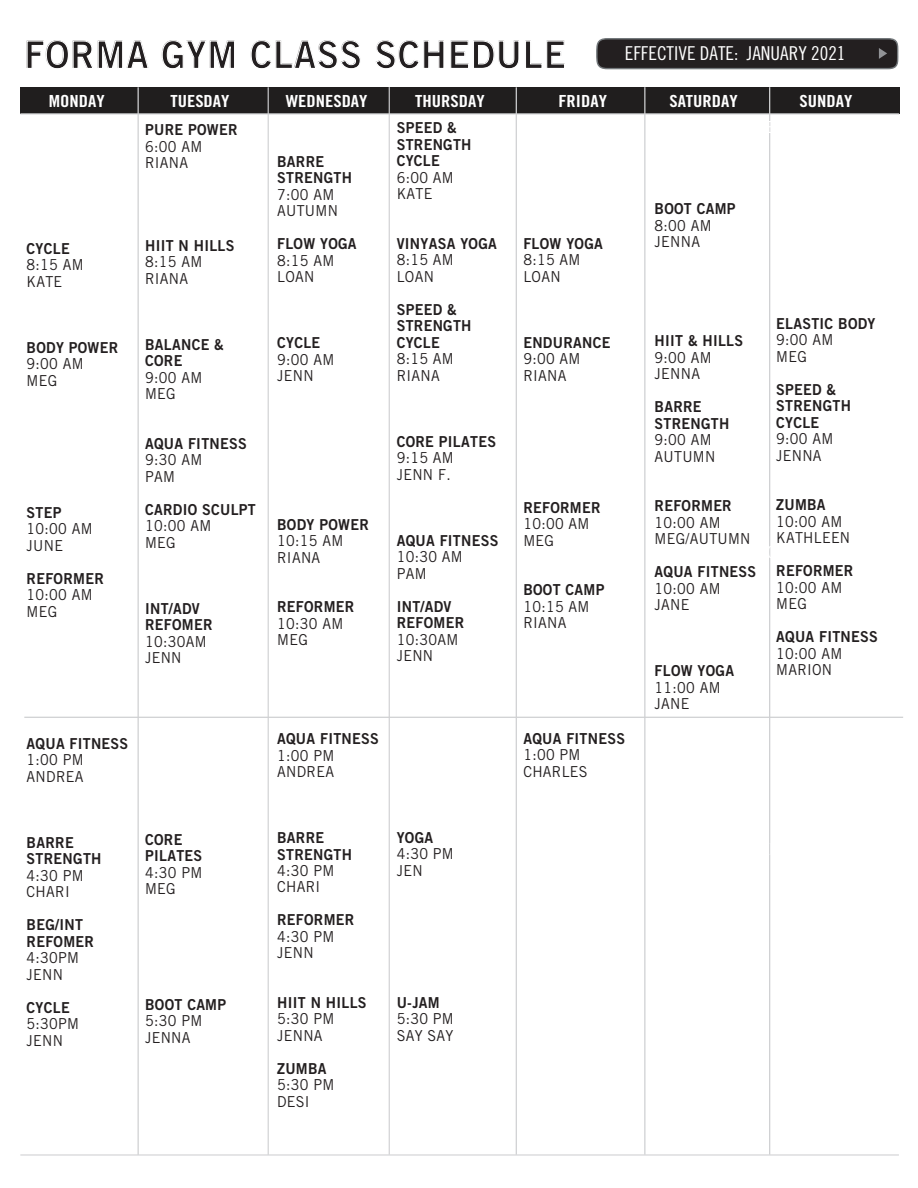
<style>
.page{position:relative;width:918px;height:1188px;background:#fff}
.page>*{position:absolute;margin:0;border:0;box-sizing:border-box;transform-origin:0 0}
.t1{font:37.8px "Trade Gothic Bold Two";letter-spacing:.02em;color:#231f20;scale:.96 1}
.t2{font:19.2px "Trade Gothic Cond Eighteen";color:#fff}
.t3{font:16.65px "Trade Gothic Bold Cond Twenty";color:#fff;scale:1.12 1}
.t4{font:15.15px/16.5px "Trade Gothic";letter-spacing:.02em;color:#231f20;scale:.94 1}
.t5{font:15.15px/16.5px "Trade Gothic Bold Two";letter-spacing:.02em;color:#231f20;scale:.94 1}
</style>
<div class="page">
<div style="left:20px;top:87px;width:879px;height:26px;background:#201e1e"></div>
<hr style="left:20px;top:113px;width:879px;height:2px;background:#cfd0d2">
<hr style="left:644px;top:87px;width:1px;height:1068px;background:#cfd0d2">
<hr style="left:769px;top:87px;width:1px;height:1068px;background:#cfd0d2">
<hr style="left:389px;top:87px;width:1px;height:1068px;background:#cfd0d2">
<hr style="left:268px;top:87px;width:1px;height:1068px;background:#cfd0d2">
<hr style="left:20px;top:1154px;width:879px;height:2px;background:#cfd0d2">
<div style="left:663px;top:843px;width:13px;height:13px;border:1px solid #fff;border-radius:50%"></div>
<div style="left:665px;top:545px;width:14px;height:14px;border:1px solid #fff;border-radius:50%"></div>
<svg style="left:672px;top:546px;width:6px;height:12px"></svg>
<hr style="left:516px;top:87px;width:1px;height:1068px;background:#cfd0d2">
<hr style="left:138px;top:87px;width:1px;height:1068px;background:#cfd0d2">
<hr style="left:24px;top:717px;width:879px;height:1px;background:#cfd0d2">
<svg style="left:596px;top:38px;width:303px;height:32px;background:#322f30"></svg>
<h1 class="t1" style="left:24px;top:31px;width:566px">FORMA GYM CLASS SCHEDULE</h1>
<p class="t2" style="left:625px;top:42px;width:222px">EFFECTIVE DATE: JANUARY 2021</p>
<p class="t3" style="left:49px;top:91px;width:51px">MONDAY</p>
<p class="t3" style="left:171px;top:91px;width:54px">TUESDAY</p>
<p class="t3" style="left:286px;top:91px;width:75px">WEDNESDAY</p>
<p class="t3" style="left:415px;top:91px;width:63px">THURSDAY</p>
<p class="t3" style="left:558px;top:91px;width:45px">FRIDAY</p>
<p class="t3" style="left:669px;top:91px;width:63px">SATURDAY</p>
<p class="t3" style="left:800px;top:91px;width:49px">SUNDAY</p>
<p class="t5" style="left:27px;top:240px;width:47px">CYCLE</p>
<p class="t4" style="left:27px;top:257px;width:62px">8:15 AM<br>KATE</p>
<p class="t5" style="left:27px;top:339px;width:99px">BODY POWER</p>
<p class="t4" style="left:27px;top:356px;width:62px">9:00 AM<br>MEG</p>
<p class="t5" style="left:27px;top:504px;width:39px">STEP</p>
<p class="t4" style="left:27px;top:520px;width:72px">10:00 AM<br>JUNE</p>
<p class="t5" style="left:27px;top:570px;width:84px">REFORMER</p>
<p class="t4" style="left:27px;top:586px;width:72px">10:00 AM<br>MEG</p>
<p class="t5" style="left:145px;top:121px;width:100px">PURE POWER</p>
<p class="t4" style="left:145px;top:138px;width:62px">6:00 AM<br>RIANA</p>
<p class="t5" style="left:145px;top:237px;width:97px">HIIT N HILLS</p>
<p class="t4" style="left:145px;top:253px;width:62px">8:15 AM<br>RIANA</p>
<p class="t5" style="left:145px;top:336px;width:85px">BALANCE &amp;<br>CORE</p>
<p class="t4" style="left:145px;top:369px;width:62px">9:00 AM<br>MEG</p>
<p class="t5" style="left:145px;top:435px;width:110px">AQUA FITNESS</p>
<p class="t4" style="left:145px;top:451px;width:62px">9:30 AM<br>PAM</p>
<p class="t5" style="left:145px;top:501px;width:119px">CARDIO SCULPT</p>
<p class="t4" style="left:145px;top:517px;width:72px">10:00 AM<br>MEG</p>
<p class="t5" style="left:145px;top:600px;width:73px">INT/ADV<br>REFOMER</p>
<p class="t4" style="left:145px;top:633px;width:67px">10:30AM<br>JENN</p>
<p class="t5" style="left:277px;top:153px;width:81px">BARRE<br>STRENGTH</p>
<p class="t4" style="left:277px;top:186px;width:66px">7:00 AM<br>AUTUMN</p>
<p class="t5" style="left:277px;top:235px;width:86px">FLOW YOGA</p>
<p class="t4" style="left:277px;top:252px;width:62px">8:15 AM<br>LOAN</p>
<p class="t5" style="left:277px;top:334px;width:47px">CYCLE</p>
<p class="t4" style="left:277px;top:351px;width:62px">9:00 AM<br>JENN</p>
<p class="t5" style="left:277px;top:516px;width:99px">BODY POWER</p>
<p class="t4" style="left:277px;top:532px;width:72px">10:15 AM<br>RIANA</p>
<p class="t5" style="left:277px;top:598px;width:84px">REFORMER</p>
<p class="t4" style="left:277px;top:615px;width:72px">10:30 AM<br>MEG</p>
<p class="t5" style="left:397px;top:120px;width:81px">SPEED &amp;<br>STRENGTH<br>CYCLE</p>
<p class="t4" style="left:397px;top:169px;width:62px">6:00 AM<br>KATE</p>
<p class="t5" style="left:397px;top:235px;width:108px">VINYASA YOGA</p>
<p class="t4" style="left:397px;top:252px;width:62px">8:15 AM<br>LOAN</p>
<p class="t5" style="left:397px;top:301px;width:81px">SPEED &amp;<br>STRENGTH<br>CYCLE</p>
<p class="t4" style="left:397px;top:351px;width:62px">8:15 AM<br>RIANA</p>
<p class="t5" style="left:397px;top:433px;width:107px">CORE PILATES</p>
<p class="t4" style="left:397px;top:450px;width:62px">9:15 AM<br>JENN F.</p>
<p class="t5" style="left:397px;top:532px;width:110px">AQUA FITNESS</p>
<p class="t4" style="left:397px;top:549px;width:72px">10:30 AM<br>PAM</p>
<p class="t5" style="left:397px;top:598px;width:73px">INT/ADV<br>REFOMER</p>
<p class="t4" style="left:397px;top:631px;width:67px">10:30AM<br>JENN</p>
<p class="t5" style="left:523px;top:235px;width:86px">FLOW YOGA</p>
<p class="t4" style="left:523px;top:251px;width:62px">8:15 AM<br>LOAN</p>
<p class="t5" style="left:523px;top:334px;width:94px">ENDURANCE</p>
<p class="t4" style="left:523px;top:350px;width:62px">9:00 AM<br>RIANA</p>
<p class="t5" style="left:523px;top:499px;width:84px">REFORMER</p>
<p class="t4" style="left:523px;top:515px;width:72px">10:00 AM<br>MEG</p>
<p class="t5" style="left:523px;top:581px;width:88px">BOOT CAMP</p>
<p class="t4" style="left:523px;top:598px;width:72px">10:15 AM<br>RIANA</p>
<p class="t5" style="left:27px;top:735px;width:110px">AQUA FITNESS</p>
<p class="t4" style="left:27px;top:751px;width:62px">1:00 PM<br>ANDREA</p>
<p class="t5" style="left:27px;top:834px;width:81px">BARRE<br>STRENGTH</p>
<p class="t4" style="left:27px;top:867px;width:62px">4:30 PM<br>CHARI</p>
<p class="t5" style="left:27px;top:916px;width:73px">BEG/INT<br>REFOMER</p>
<p class="t4" style="left:27px;top:949px;width:57px">4:30PM<br>JENN</p>
<p class="t5" style="left:27px;top:999px;width:47px">CYCLE</p>
<p class="t4" style="left:27px;top:1015px;width:57px">5:30PM<br>JENN</p>
<p class="t5" style="left:145px;top:831px;width:62px">CORE<br>PILATES</p>
<p class="t4" style="left:145px;top:864px;width:62px">4:30 PM<br>MEG</p>
<p class="t5" style="left:145px;top:996px;width:88px">BOOT CAMP</p>
<p class="t4" style="left:145px;top:1012px;width:62px">5:30 PM<br>JENNA</p>
<p class="t5" style="left:277px;top:730px;width:110px">AQUA FITNESS</p>
<p class="t4" style="left:277px;top:747px;width:62px">1:00 PM<br>ANDREA</p>
<p class="t5" style="left:277px;top:829px;width:81px">BARRE<br>STRENGTH</p>
<p class="t4" style="left:277px;top:862px;width:62px">4:30 PM<br>CHARI</p>
<p class="t5" style="left:277px;top:912px;width:84px">REFORMER</p>
<p class="t4" style="left:277px;top:928px;width:62px">4:30 PM<br>JENN</p>
<p class="t5" style="left:277px;top:994px;width:97px">HIIT N HILLS</p>
<p class="t4" style="left:277px;top:1011px;width:62px">5:30 PM<br>JENNA</p>
<p class="t5" style="left:277px;top:1060px;width:54px">ZUMBA</p>
<p class="t4" style="left:277px;top:1077px;width:62px">5:30 PM<br>DESI</p>
<p class="t5" style="left:397px;top:829px;width:40px">YOGA</p>
<p class="t4" style="left:397px;top:846px;width:62px">4:30 PM<br>JEN</p>
<p class="t5" style="left:397px;top:994px;width:47px">U-JAM</p>
<p class="t4" style="left:397px;top:1011px;width:62px">5:30 PM<br>SAY SAY</p>
<p class="t5" style="left:523px;top:730px;width:110px">AQUA FITNESS</p>
<p class="t4" style="left:523px;top:746px;width:70px">1:00 PM<br>CHARLES</p>
<p class="t5" style="left:655px;top:200px;width:88px">BOOT CAMP</p>
<p class="t4" style="left:655px;top:217px;width:62px">8:00 AM<br>JENNA</p>
<p class="t5" style="left:655px;top:332px;width:96px">HIIT &amp; HILLS</p>
<p class="t4" style="left:655px;top:349px;width:62px">9:00 AM<br>JENNA</p>
<p class="t5" style="left:655px;top:398px;width:81px">BARRE<br>STRENGTH</p>
<p class="t4" style="left:655px;top:431px;width:66px">9:00 AM<br>AUTUMN</p>
<p class="t5" style="left:655px;top:497px;width:84px">REFORMER</p>
<p class="t4" style="left:655px;top:514px;width:104px">10:00 AM<br>MEG/AUTUMN</p>
<p class="t5" style="left:655px;top:563px;width:110px">AQUA FITNESS</p>
<p class="t4" style="left:655px;top:580px;width:72px">10:00 AM<br>JANE</p>
<p class="t5" style="left:655px;top:662px;width:86px">FLOW YOGA</p>
<p class="t4" style="left:655px;top:679px;width:72px">11:00 AM<br>JANE</p>
<p class="t5" style="left:776px;top:315px;width:107px">ELASTIC BODY</p>
<p class="t4" style="left:776px;top:331px;width:62px">9:00 AM<br>MEG</p>
<p class="t5" style="left:776px;top:381px;width:81px">SPEED &amp;<br>STRENGTH<br>CYCLE</p>
<p class="t4" style="left:776px;top:430px;width:62px">9:00 AM<br>JENNA</p>
<p class="t5" style="left:776px;top:496px;width:54px">ZUMBA</p>
<p class="t4" style="left:776px;top:513px;width:80px">10:00 AM<br>KATHLEEN</p>
<p class="t5" style="left:776px;top:562px;width:84px">REFORMER</p>
<p class="t4" style="left:776px;top:579px;width:72px">10:00 AM<br>MEG</p>
<p class="t5" style="left:776px;top:628px;width:110px">AQUA FITNESS</p>
<p class="t4" style="left:776px;top:645px;width:72px">10:00 AM<br>MARION</p>
</div>
